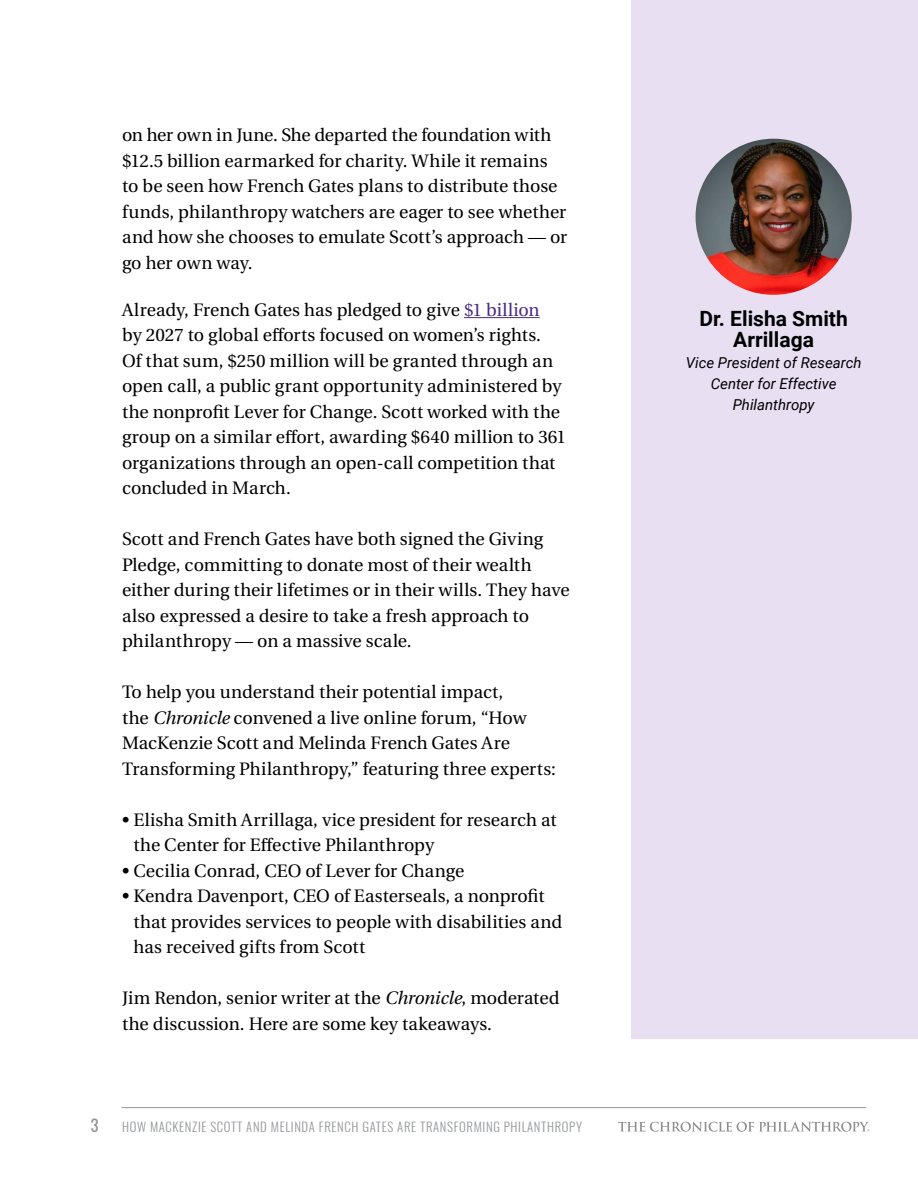
<style>
.page{position:relative;width:918px;height:1188px;background:#fff}
.page>*{position:absolute;margin:0;border:0;box-sizing:border-box;transform-origin:0 0}
.t1{font:700 21px/21px "Roboto";color:#000;text-align:center}
.t2{font:18px/25.5px "Heuristica";color:#000}
.t3{font:italic 15px/21px "Roboto";color:#000;text-align:center}
.t4{font:15px "Oswald";color:#939598}
.t5{font:300 12.75px "Oswald";letter-spacing:.05em;color:#939598}
.s1{color:#492d7f}
.s2{font-style:italic}
</style>
<div class="page">
<hr style="left:122px;top:1107px;width:744px;height:1px;background:#939598">
<svg style="left:618px;top:1122px;width:251px;height:10px"></svg>
<div style="left:631px;top:0;width:287px;height:1039px;background:#e8dff3"></div>
<hr style="left:464px;top:317px;width:76px;height:1px;background:#492d7f">
<img style="left:696px;top:139px;width:156px;height:156px;border-radius:78px">
<p class="t2" style="left:122px;top:122px;width:447px">on her own in June. She departed the foundation with $12.5 billion earmarked for charity. While it remains to be seen how French Gates plans to distribute those funds, philanthropy watchers are eager to see whether and how she chooses to emulate Scott’s approach — or go her own way.</p>
<p class="t2" style="left:122px;top:297px;width:446px">Already, French Gates has pledged to give <span class="s1">$1 billion<br></span>by 2027 to global efforts focused on women’s rights.<br>Of that sum, $250 million will be granted through an open call, a public grant opportunity administered by the nonprofit Lever for Change. Scott worked with the group on a similar effort, awarding $640 million to 361 organizations through an open-call competition that concluded in March.</p>
<p class="t2" style="left:122px;top:527px;width:449px">Scott and French Gates have both signed the Giving Pledge, committing to donate most of their wealth either during their lifetimes or in their wills. They have also expressed a desire to take a fresh approach to philanthropy — on a massive scale.</p>
<p class="t2" style="left:122px;top:680px;width:435px">To help you understand their potential impact,<br>the <span class="s2">Chronicle</span> convened a live online forum, “How MacKenzie Scott and Melinda French Gates Are Transforming Philanthropy,” featuring three experts:</p>
<p class="t2" style="left:133px;top:807px;width:425px;text-indent:-11px">• Elisha Smith Arrillaga, vice president for research at the Center for Effective Philanthropy</p>
<p class="t2" style="left:122px;top:858px;width:344px">• Cecilia Conrad, CEO of Lever for Change</p>
<p class="t2" style="left:133px;top:884px;width:430px;text-indent:-11px">• Kendra Davenport, CEO of Easterseals, a nonprofit that provides services to people with disabilities and has received gifts from Scott</p>
<p class="t2" style="left:122px;top:986px;width:439px">Jim Rendon, senior writer at the <span class="s2">Chronicle</span>, moderated the discussion. Here are some key takeaways.</p>
<p class="t4" style="left:91px;top:1114px;width:9px">3</p>
<p class="t5" style="left:122px;top:1116px;width:462px">HOW MACKENZIE SCOTT AND MELINDA FRENCH GATES ARE TRANSFORMING PHILANTHROPY</p>
<p class="t1" style="left:699px;top:308px;width:150px">Dr. Elisha Smith<br>Arrillaga</p>
<p class="t3" style="left:686px;top:352px;width:177px">Vice President of Research<br>Center for Effective<br>Philanthropy</p>
</div>
